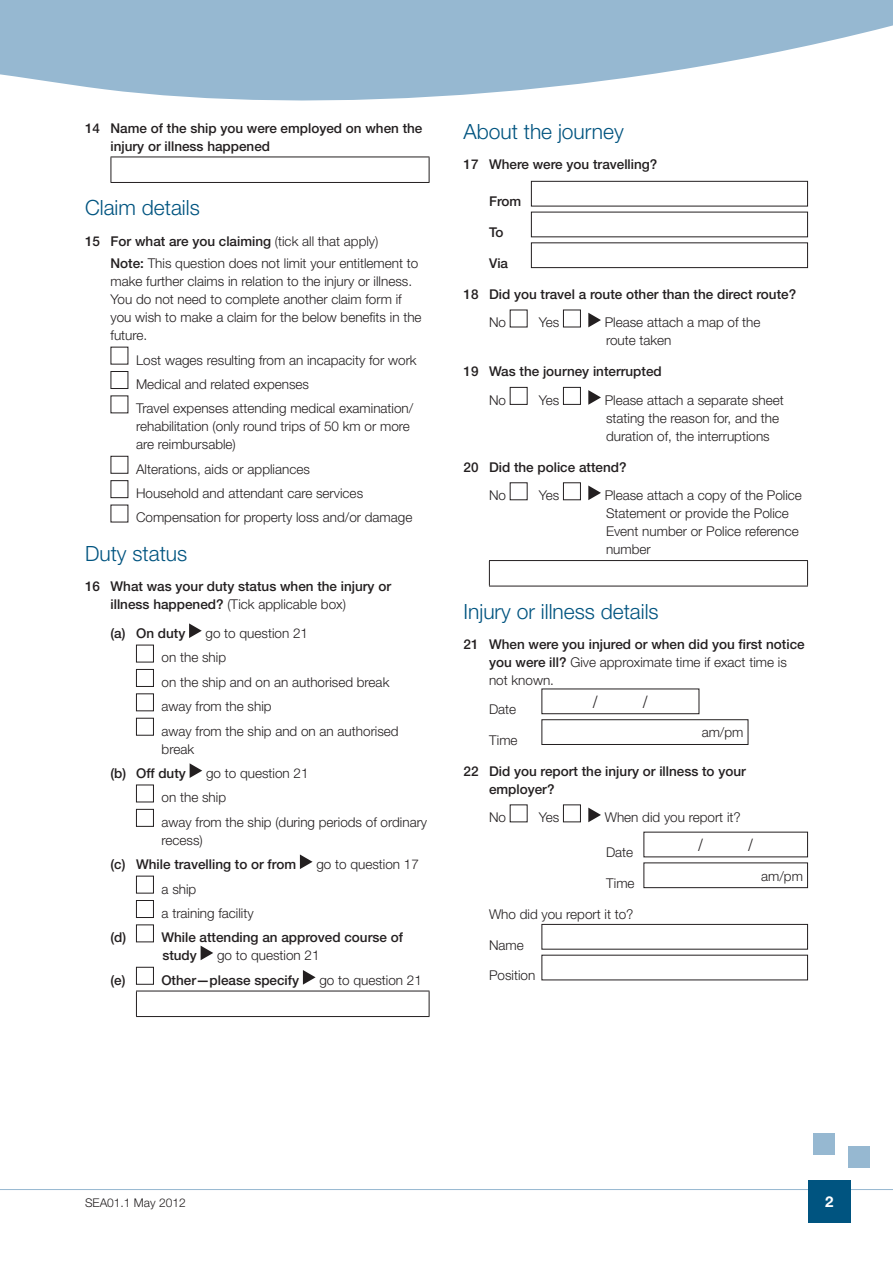
<style>
.page{position:relative;width:893px;height:1263px;background:#fff}
.page>*{position:absolute;margin:0;border:0;box-sizing:border-box;transform-origin:0 0}
.Heading_2{font:300 21px "Helvetica Neue";color:#005480}
.t1{font:18px "Times";color:#231f20}
.t2{font:700 15px "Helvetica Neue";color:#fff}
.New_form_text{font:300 13.5px/18px "Helvetica Neue";color:#231f20}
.Form_sub_head{font:500 13.5px/18px "Helvetica Neue";color:#231f20}
.Form_sub_head-2{font:300 13.5px "Helvetica Neue";color:#231f20}
.form_box{font:500 13.5px "Helvetica Neue";color:#231f20}
.t3{font:300 12px "Helvetica Neue";color:#231f20}
.s1{font-weight:300}
.s2{font-weight:500}
</style>
<div class="page">
<hr style="left:0;top:1189px;width:893px;height:1px;background:#96b8d1">
<div style="left:848px;top:1147px;width:22px;height:21px;background:#96b8d1"></div>
<div style="left:814px;top:1133px;width:21px;height:21px;background:#96b8d1"></div>
<div style="left:808px;top:1180px;width:42px;height:43px;background:#005480"></div>
<svg style="left:0;top:0;width:893px;height:101px;fill:#96b8d1"></svg>
<hr style="left:111px;top:157px;width:318px;height:1px;background:#231f20">
<svg style="left:111px;top:157px;width:1px;height:25px"></svg>
<svg style="left:429px;top:157px;width:1px;height:25px"></svg>
<hr style="left:111px;top:182px;width:318px;height:1px;background:#231f20">
<div style="left:111px;top:371px;width:17px;height:18px;border:1px solid #231f20"></div>
<div style="left:111px;top:456px;width:17px;height:18px;border:1px solid #231f20"></div>
<div style="left:111px;top:480px;width:17px;height:18px;border:1px solid #231f20"></div>
<svg style="left:189px;top:623px;width:13px;height:15px"></svg>
<div style="left:136px;top:645px;width:18px;height:17px;border:1px solid #231f20"></div>
<div style="left:136px;top:669px;width:18px;height:18px;border:1px solid #231f20"></div>
<div style="left:136px;top:693px;width:18px;height:18px;border:1px solid #231f20"></div>
<div style="left:136px;top:718px;width:18px;height:18px;border:1px solid #231f20"></div>
<svg style="left:190px;top:763px;width:12px;height:15px"></svg>
<div style="left:136px;top:785px;width:18px;height:17px;border:1px solid #231f20"></div>
<div style="left:136px;top:809px;width:18px;height:18px;border:1px solid #231f20"></div>
<svg style="left:300px;top:854px;width:13px;height:15px"></svg>
<div style="left:136px;top:876px;width:18px;height:17px;border:1px solid #231f20"></div>
<div style="left:136px;top:900px;width:18px;height:18px;border:1px solid #231f20"></div>
<div style="left:136px;top:924px;width:18px;height:18px;border:1px solid #231f20"></div>
<svg style="left:201px;top:946px;width:12px;height:14px"></svg>
<div style="left:136px;top:967px;width:18px;height:18px;border:1px solid #231f20"></div>
<svg style="left:303px;top:970px;width:13px;height:15px"></svg>
<hr style="left:136px;top:991px;width:293px;height:1px;background:#231f20">
<svg style="left:136px;top:991px;width:1px;height:25px"></svg>
<svg style="left:429px;top:991px;width:1px;height:25px"></svg>
<hr style="left:136px;top:1016px;width:293px;height:1px;background:#231f20">
<div style="left:531px;top:181px;width:277px;height:25px;border:1px solid #231f20"></div>
<div style="left:531px;top:242px;width:277px;height:26px;border:1px solid #231f20"></div>
<div style="left:563px;top:310px;width:18px;height:17px;border:1px solid #231f20"></div>
<svg style="left:588px;top:313px;width:13px;height:14px"></svg>
<div style="left:510px;top:387px;width:17px;height:18px;border:1px solid #231f20"></div>
<div style="left:563px;top:387px;width:18px;height:18px;border:1px solid #231f20"></div>
<svg style="left:588px;top:390px;width:13px;height:15px"></svg>
<div style="left:563px;top:482px;width:18px;height:18px;border:1px solid #231f20"></div>
<svg style="left:588px;top:485px;width:13px;height:15px"></svg>
<hr style="left:489px;top:560px;width:319px;height:1px;background:#231f20">
<svg style="left:489px;top:561px;width:1px;height:25px"></svg>
<svg style="left:807px;top:561px;width:1px;height:25px"></svg>
<hr style="left:489px;top:586px;width:319px;height:1px;background:#231f20">
<div style="left:541px;top:689px;width:158px;height:25px;border:1px solid #231f20"></div>
<div style="left:541px;top:719px;width:207px;height:26px;border:1px solid #231f20"></div>
<div style="left:563px;top:804px;width:18px;height:18px;border:1px solid #231f20"></div>
<svg style="left:588px;top:808px;width:13px;height:14px"></svg>
<div style="left:643px;top:862px;width:165px;height:26px;border:1px solid #231f20"></div>
<div style="left:541px;top:924px;width:267px;height:25px;border:1px solid #231f20"></div>
<p class="Form_sub_head" style="left:111px;top:119px;width:313px;text-indent:-26px">14 Name of the ship you were employed on when the injury or illness happened</p>
<p class="Heading_2" style="left:85px;top:195px;width:116px">Claim details</p>
<p class="Form_sub_head" style="left:85px;top:232px;width:295px">15 For what are you claiming <span class="s1">(tick all that apply)</span></p>
<p class="New_form_text" style="left:111px;top:254px;width:313px"><span class="s2">Note:</span> This question does not limit your entitlement to make further claims in relation to the injury or illness.<br>You do not need to complete another claim form if you wish to make a claim for the below benefits in the future.</p>
<p class="New_form_text" style="left:136px;top:350px;width:282px">Lost wages resulting from an incapacity for work</p>
<p class="New_form_text" style="left:136px;top:375px;width:175px">Medical and related expenses</p>
<p class="New_form_text" style="left:136px;top:399px;width:279px">Travel expenses attending medical examination/ rehabilitation (only round trips of 50 km or more are reimbursable)</p>
<p class="New_form_text" style="left:136px;top:460px;width:175px">Alterations, aids or appliances</p>
<p class="New_form_text" style="left:136px;top:484px;width:229px">Household and attendant care services</p>
<p class="New_form_text" style="left:136px;top:508px;width:278px">Compensation for property loss and/or damage</p>
<p class="Heading_2" style="left:85px;top:540px;width:104px">Duty status</p>
<p class="Form_sub_head" style="left:111px;top:577px;width:282px;text-indent:-26px">16 What was your duty status when the injury or illness happened? <span class="s1">(Tick applicable box)</span></p>
<p class="Form_sub_head" style="left:111px;top:624px;width:76px">(a) On duty</p>
<p class="Form_sub_head-2" style="left:205px;top:625px;width:104px">go to question 21</p>
<p class="New_form_text" style="left:162px;top:648px;width:66px">on the ship</p>
<p class="New_form_text" style="left:162px;top:673px;width:229px">on the ship and on an authorised break</p>
<p class="New_form_text" style="left:162px;top:697px;width:112px">away from the ship</p>
<p class="New_form_text" style="left:162px;top:721px;width:239px">away from the ship and on an authorised break</p>
<p class="Form_sub_head" style="left:111px;top:764px;width:77px">(b) Off duty</p>
<p class="Form_sub_head-2" style="left:206px;top:765px;width:104px">go to question 21</p>
<p class="New_form_text" style="left:162px;top:788px;width:66px">on the ship</p>
<p class="New_form_text" style="left:162px;top:813px;width:267px">away from the ship (during periods of ordinary recess)</p>
<p class="Form_sub_head" style="left:111px;top:855px;width:187px">(c) While travelling to or from</p>
<p class="Form_sub_head-2" style="left:316px;top:856px;width:104px">go to question 17</p>
<p class="New_form_text" style="left:162px;top:879px;width:36px">a ship</p>
<p class="New_form_text" style="left:162px;top:904px;width:94px">a training facility</p>
<p class="Form_sub_head" style="left:111px;top:928px;width:17px">(d)</p>
<p class="Form_sub_head" style="left:161px;top:928px;width:243px">While attending an approved course of study</p>
<p class="Form_sub_head-2" style="left:217px;top:947px;width:104px">go to question 21</p>
<p class="Form_sub_head" style="left:111px;top:971px;width:17px">(e)</p>
<p class="Form_sub_head" style="left:161px;top:971px;width:139px">Other—please specify</p>
<p class="Form_sub_head-2" style="left:319px;top:971px;width:104px">go to question 21</p>
<p class="Heading_2" style="left:463px;top:118px;width:162px">About the journey</p>
<p class="Form_sub_head" style="left:463px;top:155px;width:195px">17 Where were you travelling?</p>
<p class="form_box" style="left:489px;top:194px;width:34px">From</p>
<p class="form_box" style="left:489px;top:224px;width:16px">To</p>
<p class="form_box" style="left:489px;top:255px;width:21px">Via</p>
<p class="Form_sub_head" style="left:463px;top:285px;width:334px">18 Did you travel a route other than the direct route?</p>
<p class="New_form_text" style="left:489px;top:313px;width:19px">No</p>
<p class="New_form_text" style="left:539px;top:313px;width:22px">Yes</p>
<p class="New_form_text" style="left:605px;top:313px;width:157px">Please attach a map of the route taken</p>
<p class="Form_sub_head" style="left:463px;top:362px;width:200px">19 Was the journey interrupted</p>
<p class="New_form_text" style="left:489px;top:391px;width:19px">No</p>
<p class="New_form_text" style="left:539px;top:391px;width:22px">Yes</p>
<p class="New_form_text" style="left:605px;top:391px;width:181px">Please attach a separate sheet stating the reason for, and the duration of, the interruptions</p>
<p class="Form_sub_head" style="left:463px;top:458px;width:165px">20 Did the police attend?</p>
<p class="New_form_text" style="left:489px;top:486px;width:19px">No</p>
<p class="New_form_text" style="left:539px;top:486px;width:22px">Yes</p>
<p class="New_form_text" style="left:605px;top:486px;width:199px">Please attach a copy of the Police<br>Statement or provide the Police<br>Event number or Police reference number</p>
<p class="Heading_2" style="left:463px;top:598px;width:197px">Injury or illness details</p>
<p class="Form_sub_head" style="left:489px;top:635px;width:317px;text-indent:-26px">21 When were you injured or when did you first notice you were ill? <span class="s1">Give approximate time if exact time is not known.</span></p>
<p class="New_form_text" style="left:489px;top:700px;width:29px">Date</p>
<p class="t1" style="left:593px;top:685px;width:7px">/</p>
<p class="t1" style="left:643px;top:685px;width:7px">/</p>
<p class="New_form_text" style="left:702px;top:723px;width:43px">am/pm</p>
<p class="Form_sub_head" style="left:489px;top:762px;width:258px;text-indent:-26px">22 Did you report the injury or illness to your employer?</p>
<p class="New_form_text" style="left:489px;top:808px;width:19px">No</p>
<p class="New_form_text" style="left:539px;top:808px;width:22px">Yes</p>
<p class="New_form_text" style="left:605px;top:808px;width:138px">When did you report it?</p>
<p class="New_form_text" style="left:606px;top:843px;width:29px">Date</p>
<p class="New_form_text" style="left:489px;top:731px;width:30px">Time</p>
<p class="t1" style="left:698px;top:828px;width:7px">/</p>
<p class="t1" style="left:748px;top:828px;width:7px">/</p>
<p class="New_form_text" style="left:606px;top:874px;width:30px">Time</p>
<p class="New_form_text" style="left:489px;top:905px;width:146px">Who did you report it to?</p>
<p class="New_form_text" style="left:489px;top:935px;width:36px">Name</p>
<p class="New_form_text" style="left:489px;top:966px;width:48px">Position</p>
<p class="New_form_text" style="left:761px;top:866px;width:43px">am/pm</p>
<p class="t3" style="left:85px;top:1195px;width:102px">SEA01.1 May 2012</p>
<p class="t2" style="left:825px;top:1193px;width:10px">2</p>
</div>
